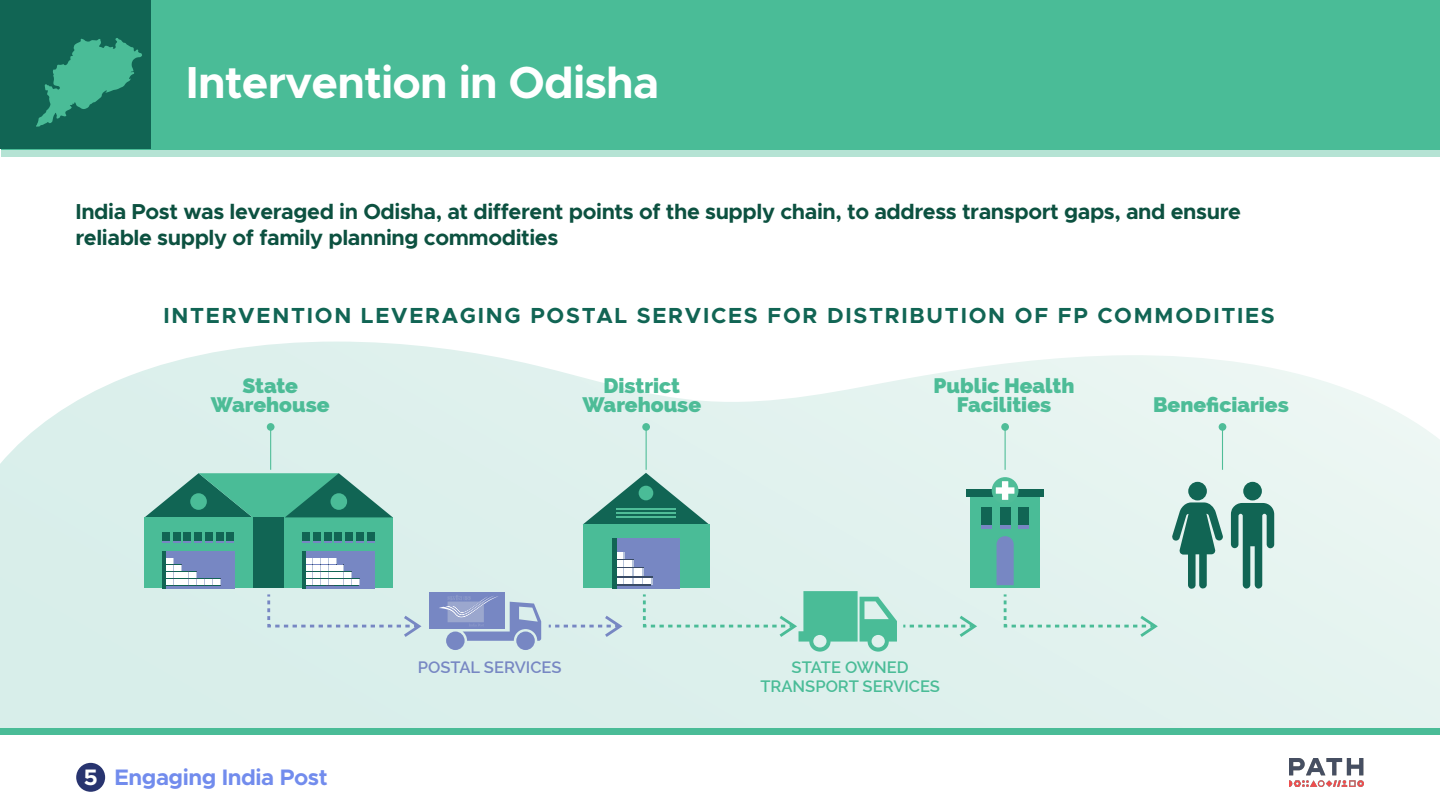
<style>
.page{position:relative;width:1440px;height:810px;background:#fff}
.page>*{position:absolute;margin:0;border:0;box-sizing:border-box;transform-origin:0 0}
.t1{font:700 45px "Metropolis";letter-spacing:-.02em;color:#fff}
.t2{font:700 22.5px "Metropolis";letter-spacing:-.02em;color:#728ced}
.t3{font:700 21.9px "Metropolis";letter-spacing:.08em;color:#116554}
.t4{font:700 21.75px/26.1px "Metropolis";letter-spacing:-.02em;color:#0c5140}
.t5{font:800 21px/19.5px "Raleway";color:#4dbc97;text-align:center}
.t6{font:600 16.5px/19.5px "Raleway";color:#4abc97;text-align:center}
.t7{font:600 16.5px "Raleway";color:#7787c3}
.s1{color:#fff}
</style>
<div class="page">
<svg style="left:0;top:342px;width:1440px;height:386px;background:#e3f2ef"></svg>
<div style="left:1px;top:8px;width:1439px;height:149px;background:linear-gradient(to right,#b5e3d4,#b5e3d4)"></div>
<div style="left:1px;top:0;width:1439px;height:149px;background:#4abc97"></div>
<div style="left:0;top:0;width:151px;height:149px;background:#116554"></div>
<div style="left:0;top:728px;width:1440px;height:74px;background:#4abc97"></div>
<div style="left:0;top:736px;width:1440px;height:74px;background:#fff"></div>
<div style="left:76px;top:763px;width:29px;height:29px;background:#28346f;border-radius:50%"></div>
<div style="left:216px;top:517px;width:109px;height:71px;background:#116554"></div>
<div style="left:144px;top:517px;width:109px;height:71px;background:#4abc97"></div>
<div style="left:162px;top:551px;width:73px;height:37px;background:#7787c3"></div>
<div style="left:162px;top:532px;width:8px;height:11px;background:#116554"></div>
<div style="left:173px;top:532px;width:7px;height:11px;background:#116554"></div>
<div style="left:184px;top:532px;width:7px;height:11px;background:#116554"></div>
<div style="left:195px;top:532px;width:7px;height:11px;background:#116554"></div>
<div style="left:205px;top:532px;width:7px;height:11px;background:#116554"></div>
<div style="left:216px;top:532px;width:7px;height:11px;background:#116554"></div>
<div style="left:227px;top:532px;width:7px;height:11px;background:#116554"></div>
<svg style="left:162px;top:541px;width:72px;height:2px"></svg>
<div style="left:285px;top:517px;width:108px;height:71px;background:#4abc97"></div>
<svg style="left:145px;top:473px;width:248px;height:44px;background:#54a48f"></svg>
<div style="left:303px;top:551px;width:72px;height:37px;background:#7787c3"></div>
<div style="left:303px;top:532px;width:7px;height:11px;background:#116554"></div>
<div style="left:313px;top:532px;width:8px;height:11px;background:#116554"></div>
<div style="left:324px;top:532px;width:7px;height:11px;background:#116554"></div>
<div style="left:335px;top:532px;width:7px;height:11px;background:#116554"></div>
<div style="left:346px;top:532px;width:7px;height:11px;background:#116554"></div>
<div style="left:356px;top:532px;width:7px;height:11px;background:#116554"></div>
<div style="left:367px;top:532px;width:7px;height:11px;background:#116554"></div>
<svg style="left:303px;top:541px;width:71px;height:2px"></svg>
<hr style="left:162px;top:551px;width:4px;height:37px;background:#116554">
<svg style="left:166px;top:558px;width:55px;height:28px"></svg>
<svg style="left:306px;top:558px;width:54px;height:28px"></svg>
<hr style="left:303px;top:551px;width:3px;height:37px;background:#116554">
<div style="left:190px;top:493px;width:17px;height:17px;background:#4abc97;border-radius:50%"></div>
<div style="left:331px;top:493px;width:16px;height:17px;background:#4abc97;border-radius:50%"></div>
<div style="left:970px;top:494px;width:70px;height:94px;background:#4abc97"></div>
<div style="left:966px;top:489px;width:78px;height:8px;background:#116554"></div>
<div style="left:981px;top:508px;width:11px;height:21px;background:#116554"></div>
<hr style="left:981px;top:525px;width:11px;height:4px;background:#7787c3">
<div style="left:1000px;top:508px;width:11px;height:21px;background:#116554"></div>
<hr style="left:1000px;top:525px;width:11px;height:4px;background:#7787c3">
<div style="left:1018px;top:508px;width:11px;height:21px;background:#116554"></div>
<hr style="left:1018px;top:525px;width:11px;height:4px;background:#7787c3">
<div style="left:992px;top:477px;width:27px;height:27px;background:#4fbd98;border-radius:50%"></div>
<div style="left:1002px;top:481px;width:6px;height:19px;background:#fff"></div>
<div style="left:996px;top:487px;width:18px;height:7px;background:#fff"></div>
<svg style="left:997px;top:536px;width:17px;height:49px"></svg>
<svg style="left:583px;top:473px;width:126px;height:52px;background:#7fb1a7"></svg>
<div style="left:583px;top:525px;width:127px;height:63px;background:#4abc97"></div>
<div style="left:613px;top:538px;width:67px;height:50px;background:#7787c3"></div>
<hr style="left:616px;top:516px;width:60px;height:2px;background:#4fbd98">
<hr style="left:617px;top:512px;width:59px;height:2px;background:#4fbd98">
<hr style="left:617px;top:509px;width:59px;height:1px;background:#4fbd98">
<div style="left:639px;top:486px;width:14px;height:14px;background:#4abc97;border-radius:50%"></div>
<svg style="left:617px;top:553px;width:35px;height:32px"></svg>
<hr style="left:613px;top:538px;width:4px;height:50px;background:#116554">
<hr style="left:270px;top:426px;width:1px;height:44px;background:#4fbd98">
<div style="left:267px;top:423px;width:8px;height:8px;background:#4fbd98;border-radius:50%"></div>
<hr style="left:646px;top:426px;width:1px;height:44px;background:#4fbd98">
<div style="left:642px;top:423px;width:8px;height:8px;background:#4fbd98;border-radius:50%"></div>
<hr style="left:1005px;top:426px;width:1px;height:44px;background:#4fbd98">
<div style="left:1001px;top:423px;width:8px;height:8px;background:#4fbd98;border-radius:50%"></div>
<hr style="left:1222px;top:426px;width:1px;height:44px;background:#4fbd98">
<div style="left:1219px;top:423px;width:7px;height:8px;background:#4fbd98;border-radius:50%"></div>
<svg style="left:266px;top:594px;width:158px;height:46px;background:#d5e9e9"></svg>
<svg style="left:549px;top:613px;width:76px;height:27px;background:#d2e5e8"></svg>
<svg style="left:903px;top:613px;width:77px;height:27px;background:#d1ece5"></svg>
<svg style="left:1002px;top:594px;width:158px;height:46px;background:#daefea"></svg>
<svg style="left:642px;top:591px;width:255px;height:61px;background:#b4e1d4"></svg>
<svg style="left:36px;top:38px;width:106px;height:89px"></svg>
<div style="left:516px;top:632px;width:19px;height:18px;background:#7787c3;border-radius:50%"></div>
<div style="left:446px;top:632px;width:19px;height:18px;background:#7787c3;border-radius:50%"></div>
<div style="left:429px;top:593px;width:76px;height:36px;background:#7787c3"></div>
<svg style="left:439px;top:595px;width:102px;height:46px"></svg>
<div style="left:1188px;top:482px;width:19px;height:18px;background:#116554;border-radius:50%"></div>
<svg style="left:1172px;top:502px;width:51px;height:87px;background:#73a79c"></svg>
<div style="left:1243px;top:482px;width:19px;height:18px;background:#116554;border-radius:50%"></div>
<svg style="left:1231px;top:503px;width:43px;height:86px;background:#689f94"></svg>
<img style="left:1290px;top:758px;width:73px;height:29px">
<h1 class="t1" style="left:186px;top:54px;width:475px">Intervention in Odisha</h1>
<p class="t4" style="left:76px;top:198px;width:1167px">India Post was leveraged in Odisha, at different points of the supply chain, to address transport gaps, and ensure reliable supply of family planning commodities</p>
<p class="t3" style="left:163px;top:302px;width:1113px">INTERVENTION LEVERAGING POSTAL SERVICES FOR DISTRIBUTION OF FP COMMODITIES</p>
<p class="t5" style="left:211px;top:376px;width:120px">State<br>Warehouse</p>
<p class="t5" style="left:583px;top:376px;width:120px">District<br>Warehouse</p>
<p class="t5" style="left:934px;top:376px;width:142px">Public Health<br>Facilities</p>
<p class="t5" style="left:1153px;top:395px;width:137px">Beneficiaries</p>
<p class="t2" style="left:84px;top:763px;width:245px"><span class="s1">5</span> Engaging India Post</p>
<p class="t7" style="left:418px;top:658px;width:145px">POSTAL SERVICES</p>
<p class="t6" style="left:760px;top:657px;width:181px">STATE OWNED<br>TRANSPORT SERVICES</p>
</div>
